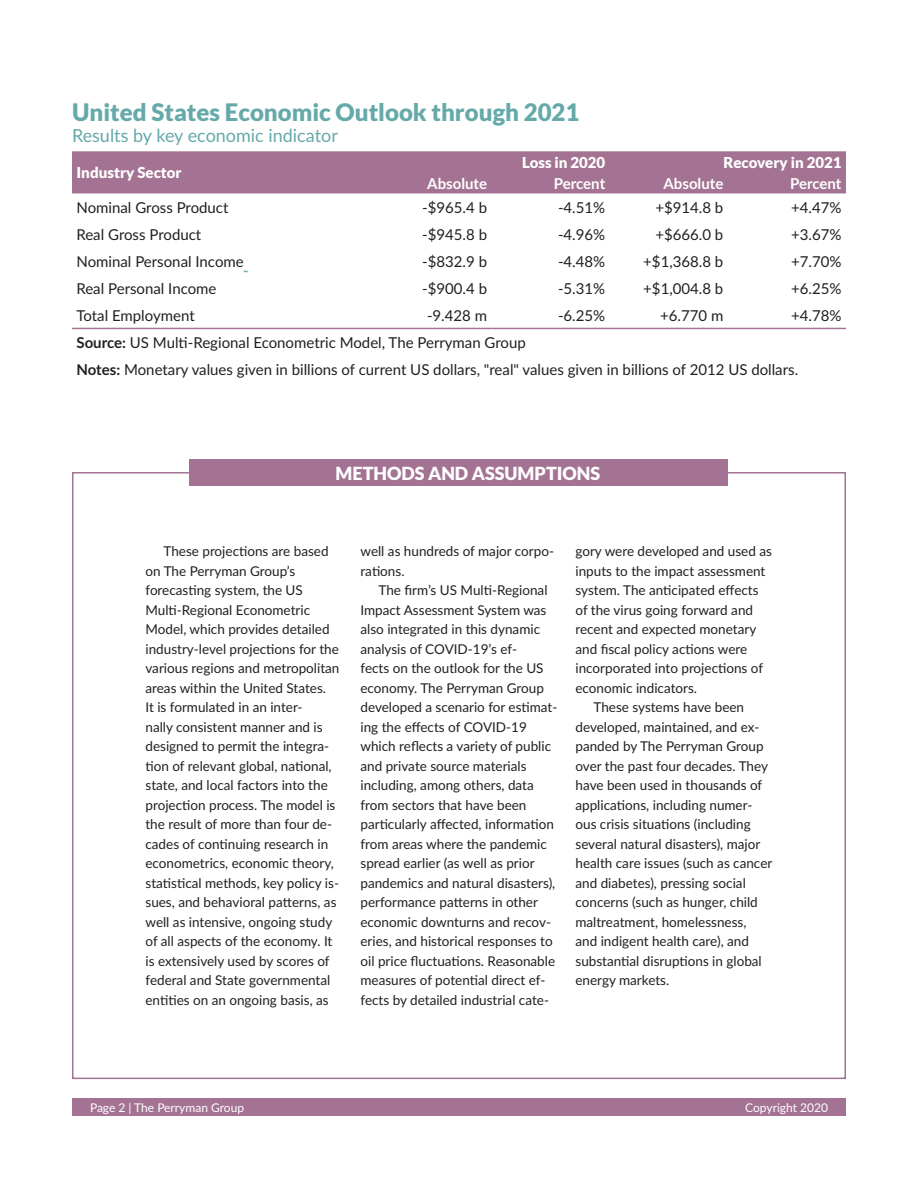
<style>
.page{position:relative;width:918px;height:1188px;background:#fff}
.page>*{position:absolute;margin:0;border:0;box-sizing:border-box;transform-origin:0 0}
.Table_Text{font:900 24px "Lato";color:#65a9a9}
.Table_Text-2{font:18px "Lato";color:#65a9a9}
.t1{font:900 18px "Lato";color:#fff}
.Table_Text-3{font:15px "Lato";color:#231f20}
.Table_Text-4{font:900 15px "Lato";color:#fff}
.Table_Text-5{font:700 15px "Lato";color:#fff}
.Methodology_Text{font:13.5px/19.5px "Lato";color:#231f20}
.t2{font:12px "Lato";color:#fff}
.s1{font-weight:700}
</style>
<div class="page">
<div style="left:72px;top:1098px;width:774px;height:18px;background:#a47393"></div>
<div style="left:190px;top:459px;width:538px;height:27px;background:#a47393"></div>
<div style="left:72px;top:151px;width:774px;height:42px;background:#a47393"></div>
<hr style="left:72px;top:328px;width:302px;height:1px;background:#a47393">
<hr style="left:374px;top:328px;width:118px;height:1px;background:#a47393">
<hr style="left:492px;top:328px;width:118px;height:1px;background:#a47393">
<hr style="left:610px;top:328px;width:118px;height:1px;background:#a47393">
<hr style="left:728px;top:328px;width:118px;height:1px;background:#a47393">
<p class="Table_Text" style="left:72px;top:98px;width:509px">United States Economic Outlook through 2021</p>
<p class="Table_Text-2" style="left:72px;top:123px;width:267px">Results by key economic indicator</p>
<p class="Table_Text-4" style="left:76px;top:164px;width:107px">Industry Sector</p>
<p class="Table_Text-4" style="left:522px;top:154px;width:84px">Loss in 2020</p>
<p class="Table_Text-4" style="left:723px;top:154px;width:120px">Recovery in 2021</p>
<p class="Table_Text-5" style="left:427px;top:172px;width:61px">Absolute</p>
<p class="Table_Text-5" style="left:554px;top:172px;width:53px">Percent</p>
<p class="Table_Text-5" style="left:664px;top:172px;width:61px">Absolute</p>
<p class="Table_Text-5" style="left:790px;top:172px;width:53px">Percent</p>
<p class="Table_Text-3" style="left:76px;top:197px;width:153px">Nominal Gross Product</p>
<p class="Table_Text-3" style="left:422px;top:197px;width:66px">-$965.4 b</p>
<p class="Table_Text-3" style="left:558px;top:197px;width:49px">-4.51%</p>
<p class="Table_Text-3" style="left:655px;top:197px;width:69px">+$914.8 b</p>
<p class="Table_Text-3" style="left:791px;top:197px;width:52px">+4.47%</p>
<p class="Table_Text-3" style="left:76px;top:224px;width:126px">Real Gross Product</p>
<p class="Table_Text-3" style="left:422px;top:224px;width:66px">-$945.8 b</p>
<p class="Table_Text-3" style="left:558px;top:224px;width:49px">-4.96%</p>
<p class="Table_Text-3" style="left:655px;top:224px;width:69px">+$666.0 b</p>
<p class="Table_Text-3" style="left:791px;top:224px;width:52px">+3.67%</p>
<p class="Table_Text-3" style="left:76px;top:251px;width:169px">Nominal Personal Income</p>
<p class="Table_Text-3" style="left:422px;top:251px;width:66px">-$832.9 b</p>
<p class="Table_Text-3" style="left:558px;top:251px;width:49px">-4.48%</p>
<p class="Table_Text-3" style="left:643px;top:251px;width:82px">+$1,368.8 b</p>
<p class="Table_Text-3" style="left:791px;top:251px;width:52px">+7.70%</p>
<p class="Table_Text-3" style="left:76px;top:278px;width:142px">Real Personal Income</p>
<p class="Table_Text-3" style="left:422px;top:278px;width:66px">-$900.4 b</p>
<p class="Table_Text-3" style="left:558px;top:278px;width:49px">-5.31%</p>
<p class="Table_Text-3" style="left:643px;top:278px;width:82px">+$1,004.8 b</p>
<p class="Table_Text-3" style="left:791px;top:278px;width:52px">+6.25%</p>
<p class="Table_Text-3" style="left:76px;top:304px;width:120px">Total Employment</p>
<p class="Table_Text-3" style="left:427px;top:304px;width:62px">-9.428 m</p>
<p class="Table_Text-3" style="left:558px;top:304px;width:49px">-6.25%</p>
<p class="Table_Text-3" style="left:660px;top:304px;width:65px">+6.770 m</p>
<p class="Table_Text-3" style="left:791px;top:304px;width:52px">+4.78%</p>
<p class="Table_Text-3" style="left:76px;top:332px;width:451px"><span class="s1">Source:</span> US Multi-Regional Econometric Model, The Perryman Group</p>
<p class="Table_Text-3" style="left:76px;top:359px;width:723px"><span class="s1">Notes:</span> Monetary values given in billions of current US dollars, "real" values given in billions of 2012 US dollars.</p>
<p class="t1" style="left:336px;top:463px;width:266px">METHODS AND ASSUMPTIONS</p>
<p class="Methodology_Text" style="left:146px;top:541px;width:195px;text-indent:18px">These projections are based on The Perryman Group’s forecasting system, the US<br>Multi-Regional Econometric<br>Model, which provides detailed industry-level projections for the various regions and metropolitan areas within the United States.<br>It is formulated in an inter-<br>nally consistent manner and is designed to permit the integra&shy;tion of relevant global, national, state, and local factors into the projection process. The model is the result of more than four de&shy;cades of continuing research in econometrics, economic theory, statistical methods, key policy is&shy;sues, and behavioral patterns, as well as intensive, ongoing study of all aspects of the economy. It is extensively used by scores of federal and State governmental entities on an ongoing basis, as</p>
<p class="Methodology_Text" style="left:360px;top:541px;width:195px">well as hundreds of major corpo&shy;rations.</p>
<p class="Methodology_Text" style="left:360px;top:580px;width:198px;text-indent:18px">The firm’s US Multi-Regional<br>Impact Assessment System was also integrated in this dynamic analysis of COVID-19’s ef-<br>fects on the outlook for the US economy. The Perryman Group developed a scenario for estimat&shy;ing the effects of COVID-19 which reflects a variety of public and private source materials including, among others, data from sectors that have been particularly affected, information from areas where the pandemic spread earlier (as well as prior pandemics and natural disasters), performance patterns in other economic downturns and recov&shy;eries, and historical responses to oil price fluctuations. Reasonable measures of potential direct ef&shy;fects by detailed industrial cate-</p>
<p class="Methodology_Text" style="left:576px;top:541px;width:198px">gory were developed and used as inputs to the impact assessment system. The anticipated effects of the virus going forward and recent and expected monetary and fiscal policy actions were incorporated into projections of economic indicators.</p>
<p class="Methodology_Text" style="left:576px;top:697px;width:198px;text-indent:18px">These systems have been developed, maintained, and ex&shy;panded by The Perryman Group over the past four decades. They have been used in thousands of applications, including numer&shy;ous crisis situations (including several natural disasters), major health care issues (such as cancer and diabetes), pressing social concerns (such as hunger, child maltreatment, homelessness,<br>and indigent health care), and substantial disruptions in global energy markets.</p>
<p class="t2" style="left:90px;top:1099px;width:156px">Page 2 | The Perryman Group</p>
<p class="t2" style="left:745px;top:1099px;width:84px">Copyright 2020</p>
</div>
